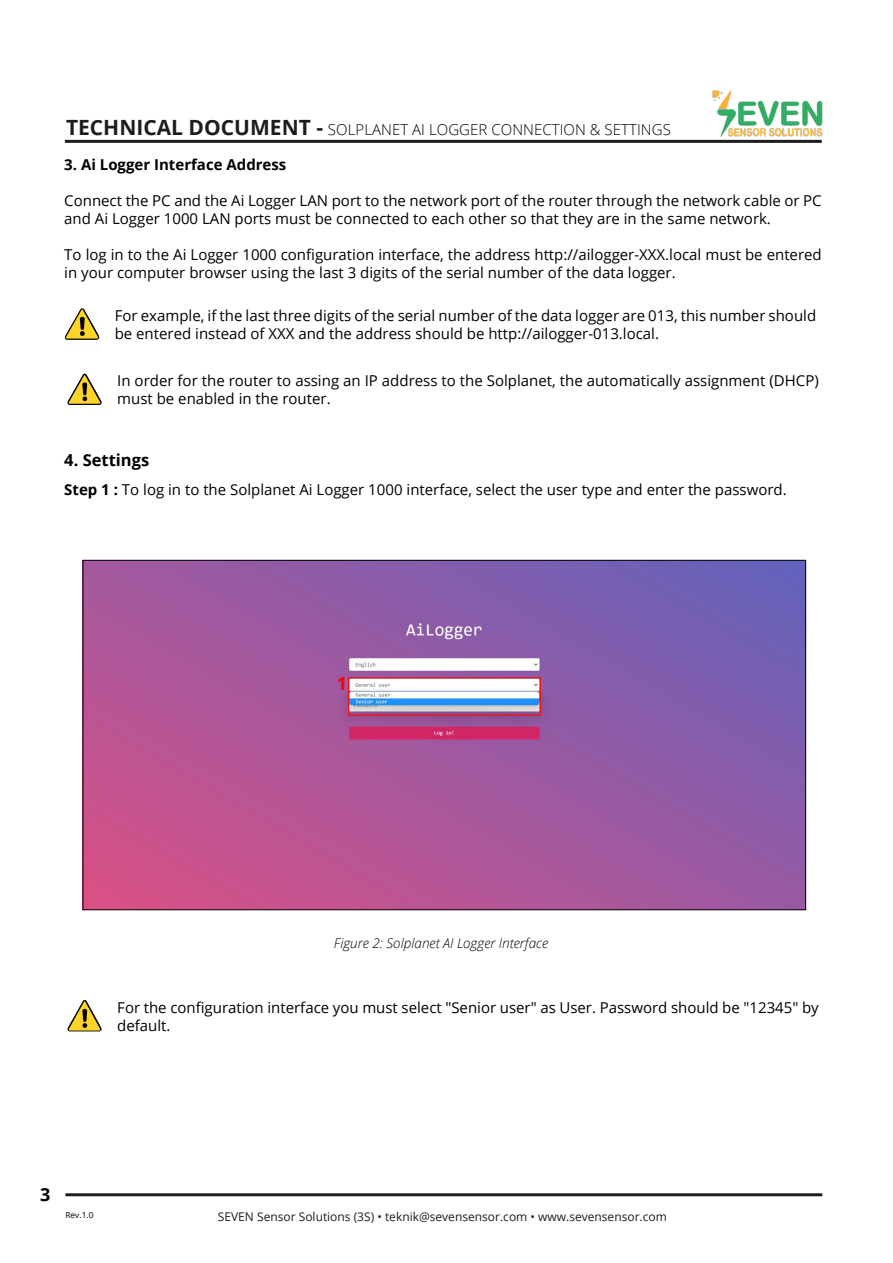
<style>
.page{position:relative;width:893px;height:1263px;background:#fff}
.page>*{position:absolute;margin:0;border:0;box-sizing:border-box;transform-origin:0 0}
.t1{font:700 18px "Open Sans";color:#000}
.t2{font:700 18px "Open Sans";color:#f00}
.t3{font:700 16.5px "Open Sans";color:#000}
.t4{font:15px/18px "Open Sans";color:#000}
.t5{font:300 15px "Open Sans";letter-spacing:.005em;color:#000}
.t6{font:700 15px "Open Sans";color:#000}
.t7{font:italic 300 13.5px "Open Sans";color:#000}
.t8{font:12px "Open Sans";color:#1d1d1b}
.t9{font:8.4px "Open Sans";color:#000}
.s1{font-weight:700;font-size:21px;color:#1d1d1b}
.s2{font-weight:700}
</style>
<div class="page">
<hr style="left:65px;top:140px;width:757px;height:3px;background:#1d1d1b">
<hr style="left:65px;top:1193px;width:757px;height:3px;background:#1d1d1b">
<img style="left:707px;top:90px;width:116px;height:53px">
<img style="left:64px;top:308px;width:36px;height:32px">
<img style="left:67px;top:373px;width:35px;height:32px">
<img style="left:67px;top:1000px;width:35px;height:31px">
<img style="left:85px;top:562px;width:719px;height:346px">
<div style="left:348px;top:677px;width:193px;height:39px;border:1px solid #ff0808"></div>
<p class="t5" style="left:66px;top:119px;width:606px"><span class="s1">TECHNICAL DOCUMENT -</span> SOLPLANET AI LOGGER CONNECTION &amp; SETTINGS</p>
<p class="t6" style="left:64px;top:154px;width:224px">3. Ai Logger Interface Address</p>
<p class="t4" style="left:64px;top:191px;width:759px">Connect the PC and the Ai Logger LAN port to the network port of the router through the network cable or PC and Ai Logger 1000 LAN ports must be connected to each other so that they are in the same network.</p>
<p class="t4" style="left:64px;top:245px;width:759px">To log in to the Ai Logger 1000 configuration interface, the address http://ailogger-XXX.local must be entered in your computer browser using the last 3 digits of the serial number of the data logger.</p>
<p class="t4" style="left:115px;top:306px;width:703px">For example, if the last three digits of the serial number of the data logger are 013, this number should be entered instead of XXX and the address should be http://ailogger-013.local.</p>
<p class="t4" style="left:117px;top:371px;width:703px">In order for the router to assing an IP address to the Solplanet, the automatically assignment (DHCP) must be enabled in the router.</p>
<p class="t3" style="left:64px;top:448px;width:86px">4. Settings</p>
<p class="t4" style="left:64px;top:480px;width:724px"><span class="s2">Step 1 :</span> To log in to the Solplanet Ai Logger 1000 interface, select the user type and enter the password.</p>
<p class="t2" style="left:337px;top:671px;width:12px">1</p>
<p class="t7" style="left:334px;top:933px;width:216px">Figure 2: Solplanet AI Logger Interface</p>
<p class="t4" style="left:117px;top:998px;width:703px">For the configuration interface you must select "Senior user" as User. Password should be "12345" by default.</p>
<p class="t1" style="left:40px;top:1182px;width:12px">3</p>
<p class="t9" style="left:65px;top:1209px;width:29px">Rev.1.0</p>
<p class="t8" style="left:218px;top:1209px;width:451px">SEVEN Sensor Solutions (3S) • teknik@sevensensor.com • www.sevensensor.com</p>
</div>
